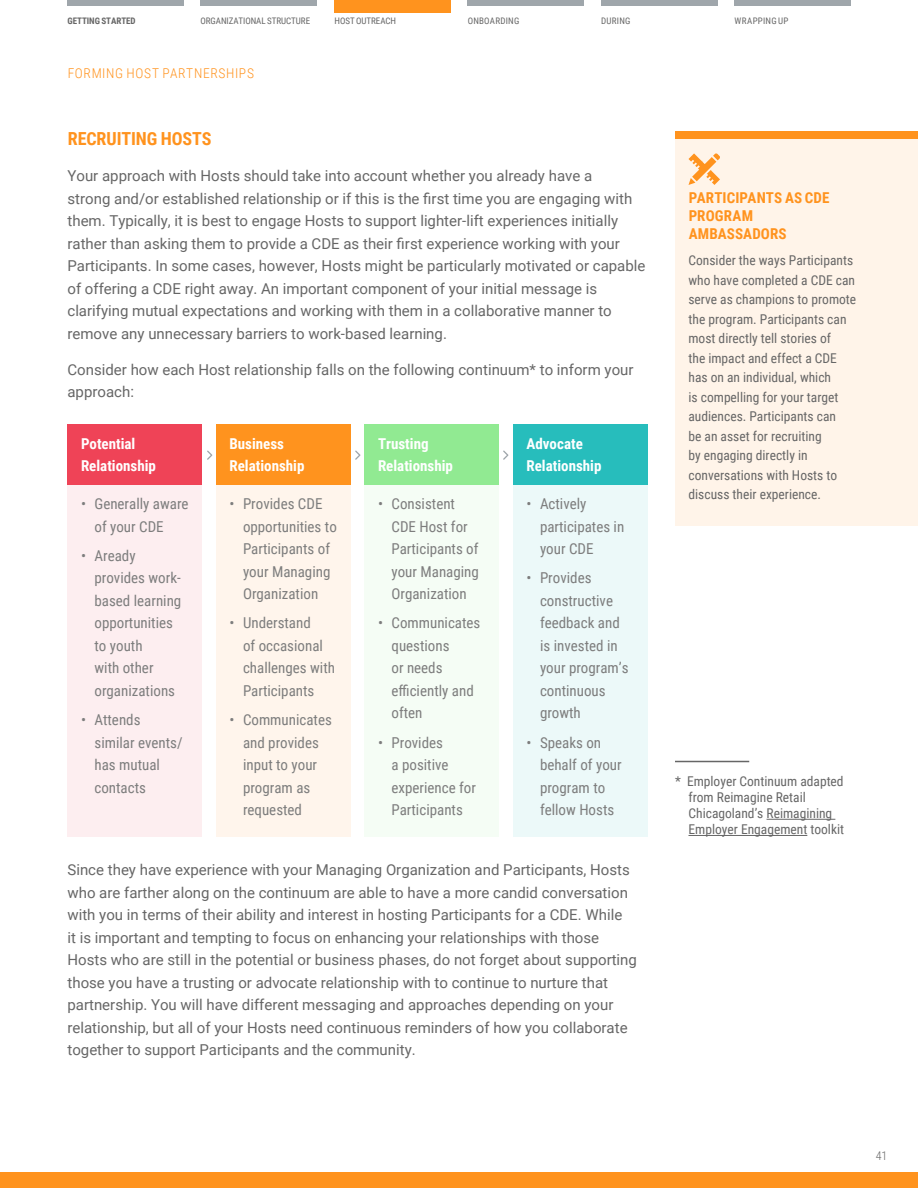
<style>
.page{position:relative;width:918px;height:1188px;background:#fff}
.page>*{position:absolute;margin:0;border:0;box-sizing:border-box;transform-origin:0 0}
.t1{font:700 18px "Roboto Condensed";letter-spacing:-.005em;color:#ff931e}
.t2{font:15px/22.5px "Roboto";color:#666}
.t3{font:15px/22.5px "Roboto Condensed";color:#666}
.t4{font:700 15px/22.5px "Roboto Condensed";color:#fff}
.t5{font:700 15px/18px "Roboto Condensed";letter-spacing:.005em;color:#ff931e}
.t6{font:13.5px/19.5px "Roboto Condensed";color:#666}
.t7{font:300 13.5px "Roboto Condensed";letter-spacing:.045em;color:#ff931e}
.t8{font:300 12px "Roboto Condensed";color:#666}
.t9{font:9px "Roboto Condensed";letter-spacing:-.005em;color:#666}
.t10{font:700 9px "Roboto Condensed";letter-spacing:-.005em;color:#666}
.t11{font:9px "Roboto Condensed";letter-spacing:.025em;color:#666}
.t12{font:9px "Roboto Condensed";letter-spacing:.03em;color:#666}
</style>
<div class="page">
<div style="left:0;top:1173px;width:918px;height:15px;background:#ff931e"></div>
<div style="left:334px;top:0;width:117px;height:12px;background:#ff931e"></div>
<div style="left:200px;top:0;width:116px;height:5px;background:#9fa6ab"></div>
<div style="left:67px;top:0;width:117px;height:5px;background:#9fa6ab"></div>
<div style="left:468px;top:0;width:116px;height:5px;background:#9fa6ab"></div>
<div style="left:601px;top:0;width:116px;height:5px;background:#9fa6ab"></div>
<div style="left:734px;top:0;width:117px;height:5px;background:#9fa6ab"></div>
<hr style="left:767px;top:819px;width:68px;height:1px;background:#666">
<hr style="left:688px;top:835px;width:119px;height:1px;background:#666">
<hr style="left:675px;top:761px;width:74px;height:1px;background:#666">
<div style="left:675px;top:139px;width:243px;height:386px;background:#fff4e9"></div>
<svg style="left:688px;top:153px;width:32px;height:32px"></svg>
<div style="left:675px;top:132px;width:243px;height:7px;background:#ff931e"></div>
<div style="left:68px;top:484px;width:134px;height:353px;background:#fdecee"></div>
<div style="left:216px;top:484px;width:135px;height:353px;background:#fff4e9"></div>
<div style="left:364px;top:484px;width:136px;height:353px;background:#f4fdf4"></div>
<div style="left:513px;top:484px;width:135px;height:353px;background:#e9f8f8"></div>
<svg style="left:207px;top:451px;width:5px;height:9px"></svg>
<svg style="left:355px;top:450px;width:6px;height:10px"></svg>
<svg style="left:503px;top:450px;width:5px;height:10px"></svg>
<div style="left:68px;top:424px;width:134px;height:61px;background:#ef4357"></div>
<div style="left:216px;top:424px;width:135px;height:61px;background:#ff931e"></div>
<div style="left:364px;top:424px;width:136px;height:61px;background:#91ea92"></div>
<div style="left:513px;top:424px;width:135px;height:61px;background:#27bdbc"></div>
<p class="t10" style="left:68px;top:15px;width:70px">GETTING STARTED</p>
<p class="t9" style="left:201px;top:15px;width:111px">ORGANIZATIONAL STRUCTURE</p>
<p class="t9" style="left:334px;top:15px;width:63px">HOST OUTREACH</p>
<p class="t11" style="left:468px;top:15px;width:53px">ONBOARDING</p>
<p class="t9" style="left:601px;top:15px;width:31px">DURING</p>
<p class="t12" style="left:735px;top:15px;width:55px">WRAPPING UP</p>
<p class="t7" style="left:68px;top:63px;width:188px">FORMING HOST PARTNERSHIPS</p>
<p class="t1" style="left:68px;top:126px;width:145px">RECRUITING HOSTS</p>
<p class="t2" style="left:68px;top:164px;width:579px">Your approach with Hosts should take into account whether you already have a<br>strong and/or established relationship or if this is the first time you are engaging with them. Typically, it is best to engage Hosts to support lighter-lift experiences initially rather than asking them to provide a CDE as their first experience working with your Participants. In some cases, however, Hosts might be particularly motivated or capable of offering a CDE right away. An important component of your initial message is clarifying mutual expectations and working with them in a collaborative manner to remove any unnecessary barriers to work-based learning.</p>
<p class="t2" style="left:68px;top:357px;width:568px">Consider how each Host relationship falls on the following continuum* to inform your approach:</p>
<p class="t4" style="left:81px;top:432px;width:76px">Potential<br>Relationship</p>
<p class="t4" style="left:230px;top:432px;width:76px">Business<br>Relationship</p>
<p class="t4" style="left:378px;top:432px;width:76px">Trusting<br>Relationship</p>
<p class="t4" style="left:526px;top:432px;width:76px">Advocate<br>Relationship</p>
<p class="t3" style="left:94px;top:492px;width:96px;text-indent:-14px">• Generally aware of your CDE</p>
<p class="t3" style="left:94px;top:544px;width:88px;text-indent:-14px">• Aready provides work&shy;based learning opportunities to youth<br>with other organizations</p>
<p class="t3" style="left:94px;top:708px;width:90px;text-indent:-14px">• Attends similar events/ has mutual contacts</p>
<p class="t3" style="left:243px;top:492px;width:95px;text-indent:-14px">• Provides CDE opportunities to<br>Participants of your Managing<br>Organization</p>
<p class="t3" style="left:243px;top:611px;width:94px;text-indent:-14px">• Understand<br>of occasional challenges with<br>Participants</p>
<p class="t3" style="left:243px;top:708px;width:90px;text-indent:-14px">• Communicates and provides input to your program as requested</p>
<p class="t3" style="left:392px;top:492px;width:89px;text-indent:-14px">• Consistent<br>CDE Host for<br>Participants of your Managing<br>Organization</p>
<p class="t3" style="left:392px;top:611px;width:90px;text-indent:-14px">• Communicates questions<br>or needs efficiently and often</p>
<p class="t3" style="left:392px;top:731px;width:86px;text-indent:-14px">• Provides<br>a positive experience for<br>Participants</p>
<p class="t3" style="left:540px;top:492px;width:86px;text-indent:-14px">• Actively participates in your CDE</p>
<p class="t3" style="left:540px;top:566px;width:90px;text-indent:-14px">• Provides constructive feedback and is invested in your program’s continuous growth</p>
<p class="t3" style="left:540px;top:731px;width:83px;text-indent:-14px">• Speaks on behalf of your program to fellow Hosts</p>
<p class="t2" style="left:68px;top:858px;width:571px">Since they have experience with your Managing Organization and Participants, Hosts who are farther along on the continuum are able to have a more candid conversation with you in terms of their ability and interest in hosting Participants for a CDE. While<br>it is important and tempting to focus on enhancing your relationships with those Hosts who are still in the potential or business phases, do not forget about supporting those you have a trusting or advocate relationship with to continue to nurture that partnership. You will have different messaging and approaches depending on your relationship, but all of your Hosts need continuous reminders of how you collaborate together to support Participants and the community.</p>
<p class="t5" style="left:689px;top:188px;width:142px">PARTICIPANTS AS CDE<br>PROGRAM<br>AMBASSADORS</p>
<p class="t6" style="left:688px;top:250px;width:169px">Consider the ways Participants who have completed a CDE can serve as champions to promote the program. Participants can most directly tell stories of<br>the impact and effect a CDE has on an individual, which<br>is compelling for your target audiences. Participants can<br>be an asset for recruiting<br>by engaging directly in conversations with Hosts to discuss their experience.</p>
<p class="t6" style="left:688px;top:772px;width:157px;line-height:16.2px;text-indent:-14px">* Employer Continuum adapted from Reimagine Retail<br>Chicagoland’s Reimagining<br>Employer Engagement toolkit</p>
<p class="t8" style="left:876px;top:1147px;width:13px">41</p>
</div>
